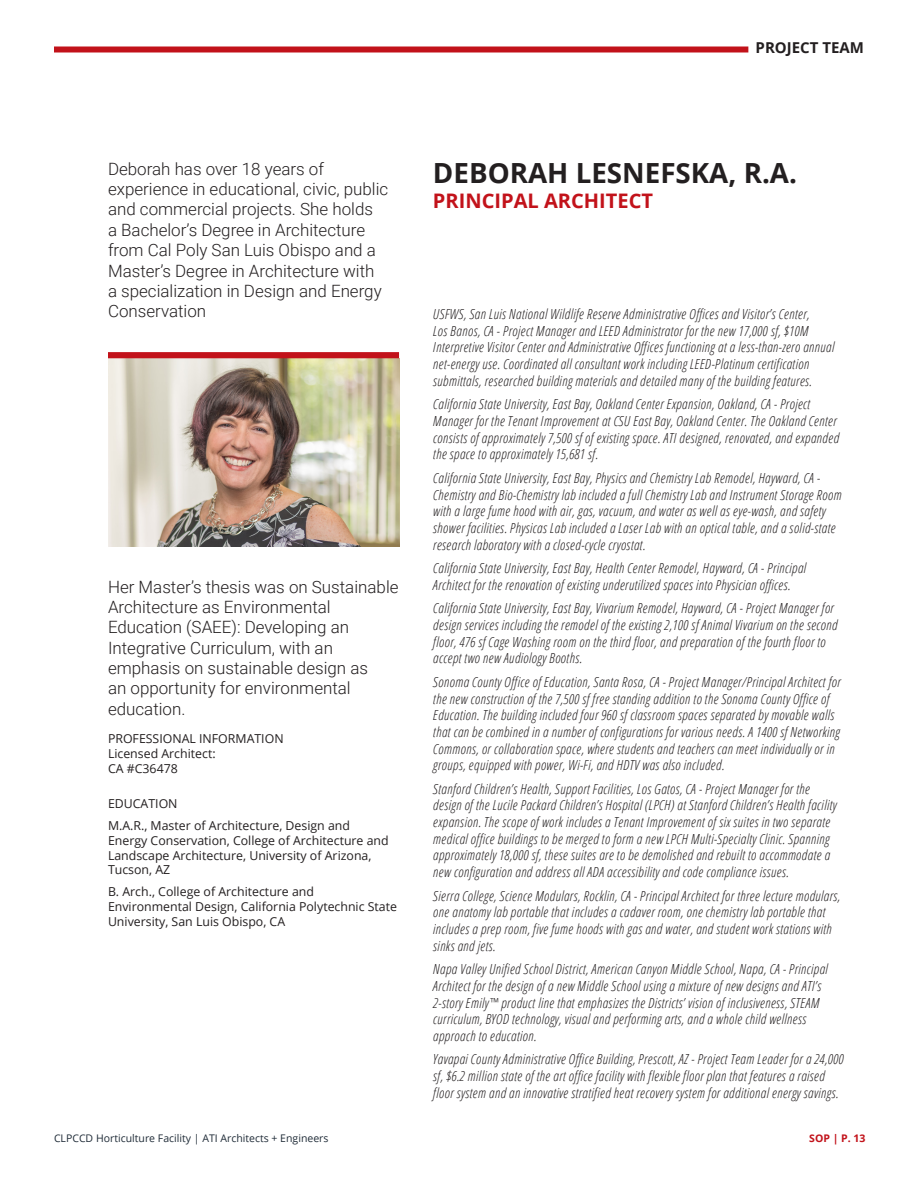
<style>
.page{position:relative;width:918px;height:1188px;background:#fff}
.page>*{position:absolute;margin:0;border:0;box-sizing:border-box;transform-origin:0 0}
.Page_Header_-_Black{font:700 27.75px "Open Sans";color:#231f20}
.Blue_Text_-_Align_Le{font:700 20.1px "Open Sans";color:#c2121a}
.Page_Header_Subtext{font:300 16.95px/20.4px "Roboto";color:#231f20}
.Page_Section_Title{font:700 15px "Open Sans";color:#231f20}
.t1{font:italic 300 condensed 13.95px/16.6px "Open Sans";letter-spacing:.025em;color:#231f20}
.t2{font:12.3px/14.9px "Open Sans";color:#231f20}
.t3{font:10.5px "Open Sans";color:#202c38}
.t4{font:700 10.5px "Open Sans";color:#c2121a}
</style>
<div class="page">
<img style="left:108px;top:358px;width:291px;height:189px">
<div style="left:108px;top:352px;width:291px;height:6px;background:#c2121a"></div>
<div style="left:54px;top:47px;width:694px;height:6px;background:#c2121a"></div>
<p class="Page_Section_Title" style="left:756px;top:37px;width:110px">PROJECT TEAM</p>
<p class="Page_Header_Subtext" style="left:108px;top:158px;width:282px">Deborah has over 18 years of experience in educational, civic, public and commercial projects. She holds<br>a Bachelor’s Degree in Architecture from Cal Poly San Luis Obispo and a Master’s Degree in Architecture with<br>a specialization in Design and Energy Conservation</p>
<p class="Page_Header_Subtext" style="left:108px;top:576px;width:292px">Her Master’s thesis was on Sustainable<br>Architecture as Environmental<br>Education (SAEE): Developing an<br>Integrative Curriculum, with an emphasis on sustainable design as<br>an opportunity for environmental education.</p>
<p class="t2" style="left:108px;top:731px;width:177px">PROFESSIONAL INFORMATION</p>
<p class="t2" style="left:108px;top:746px;width:109px">Licensed Architect:</p>
<p class="t2" style="left:108px;top:760px;width:71px">CA #C36478</p>
<p class="t2" style="left:108px;top:796px;width:71px">EDUCATION</p>
<p class="t2" style="left:108px;top:818px;width:282px">M.A.R., Master of Architecture, Design and Energy Conservation, College of Architecture and Landscape Architecture, University of Arizona, Tucson, AZ</p>
<p class="t2" style="left:108px;top:884px;width:291px">B. Arch., College of Architecture and<br>Environmental Design, California Polytechnic State<br>University, San Luis Obispo, CA</p>
<p class="Page_Header_-_Black" style="left:433px;top:154px;width:366px">DEBORAH LESNEFSKA, R.A.</p>
<p class="Blue_Text_-_Align_Le" style="left:433px;top:186px;width:222px">PRINCIPAL ARCHITECT</p>
<p class="t1" style="left:433px;top:305px;width:403px">USFWS, San Luis National Wildlife Reserve Administrative Offices and Visitor’s Center,<br>Los Banos, CA - Project Manager and LEED Administrator for the new 17,000 sf, $10M Interpretive Visitor Center and Administrative Offices functioning at a less-than-zero annual net-energy use. Coordinated all consultant work including LEED-Platinum certification submittals, researched building materials and detailed many of the building features.</p>
<p class="t1" style="left:433px;top:395px;width:407px">California State University, East Bay, Oakland Center Expansion, Oakland, CA - Project Manager for the Tenant Improvement at CSU East Bay, Oakland Center. The Oakland Center consists of approximately 7,500 sf of existing space. ATI designed, renovated, and expanded the space to approximately 15,681 sf.</p>
<p class="t1" style="left:433px;top:469px;width:410px">California State University, East Bay, Physics and Chemistry Lab Remodel, Hayward, CA - Chemistry and Bio-Chemistry lab included a full Chemistry Lab and Instrument Storage Room with a large fume hood with air, gas, vacuum, and water as well as eye-wash, and safety shower facilities. Physicas Lab included a Laser Lab with an optical table, and a solid-state research laboratory with a closed-cycle cryostat.</p>
<p class="t1" style="left:433px;top:559px;width:374px">California State University, East Bay, Health Center Remodel, Hayward, CA - Principal<br>Architect for the renovation of existing underutilized spaces into Physician offices.</p>
<p class="t1" style="left:433px;top:599px;width:406px">California State University, East Bay, Vivarium Remodel, Hayward, CA - Project Manager for design services including the remodel of the existing 2,100 sf Animal Vivarium on the second floor, 476 sf Cage Washing room on the third floor, and preparation of the fourth floor to accept two new Audiology Booths.</p>
<p class="t1" style="left:433px;top:673px;width:409px">Sonoma County Office of Education, Santa Rosa, CA - Project Manager/Principal Architect for the new construction of the 7,500 sf free standing addition to the Sonoma County Office of Education. The building included four 960 sf classroom spaces separated by movable walls that can be combined in a number of configurations for various needs. A 1400 sf Networking Commons, or collaboration space, where students and teachers can meet individually or in groups, equipped with power, Wi-Fi, and HDTV was also included.</p>
<p class="t1" style="left:433px;top:780px;width:405px">Stanford Children’s Health, Support Facilities, Los Gatos, CA - Project Manager for the design of the Lucile Packard Children’s Hospital (LPCH) at Stanford Children’s Health facility expansion. The scope of work includes a Tenant Improvement of six suites in two separate medical office buildings to be merged to form a new LPCH Multi-Specialty Clinic. Spanning approximately 18,000 sf, these suites are to be demolished and rebuilt to accommodate a new configuration and address all ADA accessibility and code compliance issues.</p>
<p class="t1" style="left:433px;top:887px;width:409px">Sierra College, Science Modulars, Rocklin, CA - Principal Architect for three lecture modulars, one anatomy lab portable that includes a cadaver room, one chemistry lab portable that includes a prep room, five fume hoods with gas and water, and student work stations with sinks and jets.</p>
<p class="t1" style="left:433px;top:960px;width:396px">Napa Valley Unified School District, American Canyon Middle School, Napa, CA - Principal Architect for the design of a new Middle School using a mixture of new designs and ATI’s 2-story Emily™ product line that emphasizes the Districts’ vision of inclusiveness, STEAM curriculum, BYOD technology, visual and performing arts, and a whole child wellness approach to education.</p>
<p class="t1" style="left:433px;top:1051px;width:412px">Yavapai County Administrative Office Building, Prescott, AZ - Project Team Leader for a 24,000 sf, $6.2 million state of the art office facility with flexible floor plan that features a raised floor system and an innovative stratified heat recovery system for additional energy savings.</p>
<p class="t3" style="left:54px;top:1131px;width:276px">CLPCCD Horticulture Facility | ATI Architects + Engineers</p>
<p class="t4" style="left:809px;top:1131px;width:58px">SOP | P. 13</p>
</div>
